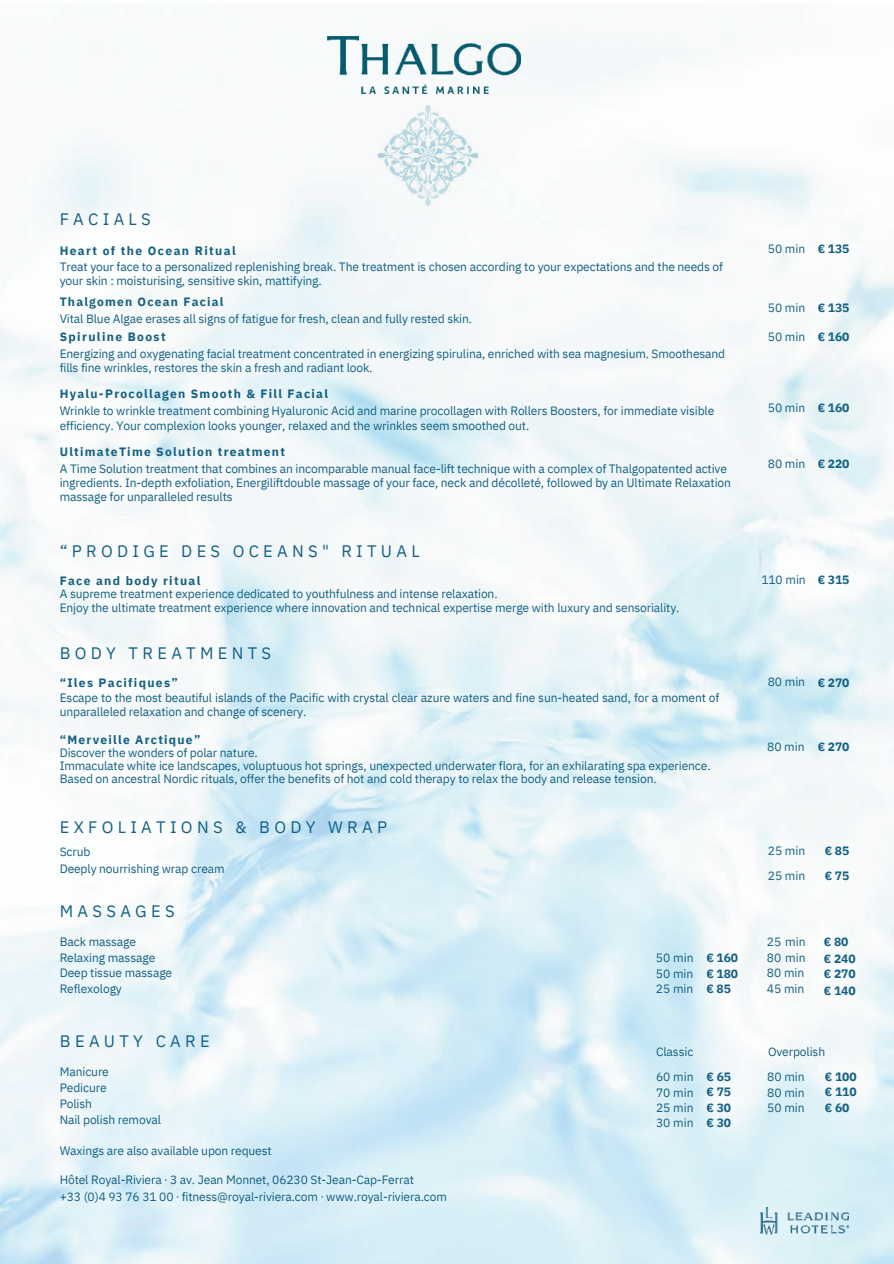
<style>
.page{position:relative;width:894px;height:1264px;background:#fff}
.page>*{position:absolute;margin:0;border:0;box-sizing:border-box;transform-origin:0 0}
.t1{font:16.65px "IBM Plex Sans";letter-spacing:.26em;color:#146082}
.t2{font:16.5px "IBM Plex Sans";letter-spacing:.26em;color:#146082}
.t3{font:12.15px "IBM Plex Sans";letter-spacing:-.01em;color:#146082}
.t4{font:700 12.15px "IBM Plex Sans";letter-spacing:.105em;color:#146082}
.t5{font:12px/15.8px "IBM Plex Sans";letter-spacing:-.01em;color:#146082}
.t6{font:700 12px/15.8px "IBM Plex Sans";letter-spacing:.105em;color:#146082}
.s1{font-weight:700}
.s2{font-family:"Liberation Serif"}
</style>
<div class="page">
<img style="left:0;top:36px;width:893px;height:1227px">
<img style="left:370px;top:100px;width:115px;height:114px">
<img style="left:327px;top:37px;width:193px;height:57px">
<img style="left:760px;top:1207px;width:88px;height:27px">
<h2 class="t2" style="left:60px;top:206px;width:93px">FACIALS</h2>
<p class="t6" style="left:60px;top:242px;width:177px">Heart of the Ocean Ritual</p>
<p class="t5" style="left:60px;top:258px;width:664px">Treat your face to a personalized replenishing break. The treatment is chosen according to your expectations and the needs of</p>
<p class="t3" style="left:60px;top:271px;width:263px">your skin : moisturising, sensitive skin, mattifying.</p>
<p class="t6" style="left:60px;top:293px;width:165px">Thalgomen Ocean Facial</p>
<p class="t5" style="left:60px;top:310px;width:414px">Vital Blue Algae erases all signs of fatigue for fresh, clean and fully rested skin.</p>
<p class="t6" style="left:60px;top:328px;width:107px">Spiruline Boost</p>
<p class="t5" style="left:60px;top:345px;width:667px;line-height:14.7px">Energizing and oxygenating facial treatment concentrated in energizing spirulina, enriched with sea magnesium. Smoothesand fills fine wrinkles, restores the skin a fresh and radiant look.</p>
<p class="t6" style="left:60px;top:385px;width:270px">Hyalu-Procollagen Smooth &amp; Fill Facial</p>
<p class="t5" style="left:60px;top:402px;width:656px;line-height:14.7px">Wrinkle to wrinkle treatment combining Hyaluronic Acid and marine procollagen with Rollers Boosters, for immediate visible efficiency. Your complexion looks younger, relaxed and the wrinkles seem smoothed out.</p>
<p class="t6" style="left:60px;top:442px;width:227px">UltimateTime Solution treatment</p>
<p class="t5" style="left:60px;top:460px;width:672px;line-height:14.7px">A Time Solution treatment that combines an incomparable manual face-lift technique with a complex of Thalgopatented active ingredients. In-depth exfoliation, Energiliftdouble massage of your face, neck and décolleté, followed by an Ultimate Relaxation</p>
<p class="t5" style="left:60px;top:487px;width:174px">massage for unparalleled results</p>
<h2 class="t2" style="left:60px;top:538px;width:361px">“PRODIGE DES OCEANS" RITUAL</h2>
<p class="t6" style="left:60px;top:571px;width:142px">Face and body ritual</p>
<p class="t5" style="left:60px;top:586px;width:621px;line-height:13.5px">A supreme treatment experience dedicated to youthfulness and intense relaxation.<br>Enjoy the ultimate treatment experience where innovation and technical expertise merge with luxury and sensoriality.</p>
<h2 class="t2" style="left:60px;top:640px;width:213px">BODY TREATMENTS</h2>
<p class="t5" style="left:767px;top:239px;width:39px">50 min</p>
<p class="t6" style="left:817px;top:239px;width:33px">€ 135</p>
<p class="t5" style="left:767px;top:299px;width:39px">50 min</p>
<p class="t5" style="left:767px;top:328px;width:39px">50 min</p>
<p class="t6" style="left:817px;top:299px;width:33px">€ 135</p>
<p class="t6" style="left:817px;top:328px;width:33px">€ 160</p>
<p class="t5" style="left:767px;top:398px;width:39px">50 min</p>
<p class="t6" style="left:817px;top:398px;width:33px">€ 160</p>
<p class="t5" style="left:767px;top:455px;width:39px">80 min</p>
<p class="t6" style="left:817px;top:455px;width:33px">€ 220</p>
<p class="t5" style="left:761px;top:571px;width:46px">110 min</p>
<p class="t6" style="left:817px;top:571px;width:33px">€ 315</p>
<p class="t4" style="left:60px;top:673px;width:120px">“Iles Pacifiques”</p>
<p class="t3" style="left:767px;top:673px;width:83px">80 min <span class="s1">€ 270</span></p>
<p class="t5" style="left:60px;top:689px;width:661px;line-height:14.1px">Escape to the most beautiful islands of the Pacific with crystal clear azure waters and fine sun-heated sand, for a moment of unparalleled relaxation and change of scenery.</p>
<p class="t6" style="left:60px;top:731px;width:142px">“Merveille Arctique”</p>
<p class="t5" style="left:60px;top:745px;width:652px;line-height:13px">Discover the wonders of polar nature.<br>Immaculate white ice landscapes, voluptuous hot springs, unexpected underwater flora, for an exhilarating spa experience.<br>Based on ancestral Nordic rituals, offer the benefits of hot and cold therapy to relax the body and release tension.</p>
<h2 class="t2" style="left:60px;top:814px;width:329px">EXFOLIATIONS &amp; BODY WRAP</h2>
<p class="t5" style="left:60px;top:842px;width:166px;line-height:16.8px">Scrub<br>Deeply nourrishing wrap cream</p>
<h1 class="t1" style="left:60px;top:898px;width:116px">MASSAGES</h1>
<p class="t5" style="left:60px;top:932px;width:114px">Back massage<br>Relaxing massage<br>Deep tissue massage<br>Reflexology</p>
<p class="t5" style="left:655px;top:949px;width:39px">50 min<br>50 min</p>
<p class="t6" style="left:706px;top:949px;width:33px">€ 160 € 180</p>
<p class="t5" style="left:655px;top:980px;width:77px">25 min <span class="s1">€ 85</span></p>
<p class="t5" style="left:767px;top:737px;width:39px">80 min</p>
<p class="t6" style="left:817px;top:737px;width:33px">€ 270</p>
<p class="t5" style="left:767px;top:841px;width:39px">25 min</p>
<p class="t6" style="left:824px;top:841px;width:26px">€ 85</p>
<p class="t5" style="left:767px;top:866px;width:39px">25 min</p>
<p class="t6" style="left:824px;top:866px;width:26px">€ 75</p>
<p class="t5" style="left:766px;top:932px;width:40px;text-align:justify">25 min 80 min 80 min 45 min</p>
<p class="t6" style="left:823px;top:932px;width:33px;line-height:16.8px">€ 80 € 240</p>
<p class="t6" style="left:823px;top:964px;width:33px;line-height:17.1px">€ 270 € 140</p>
<h2 class="t2" style="left:60px;top:1028px;width:151px">BEAUTY CARE</h2>
<p class="t5" style="left:60px;top:1063px;width:103px">Manicure<br>Pedicure<br>Polish<br>Nail polish removal</p>
<p class="t5" style="left:60px;top:1141px;width:213px">Waxings are also available upon request</p>
<p class="t5" style="left:60px;top:1170px;width:388px;line-height:16.8px">Hôtel Royal-Riviera <span class="s2">∙</span> 3 av. Jean Monnet, 06230 St-Jean-Cap-Ferrat<br>+33 (0)4 93 76 31 00 <span class="s2">∙</span> fitness@royal-riviera.com <span class="s2">∙</span> www.royal-riviera.com</p>
<p class="t5" style="left:656px;top:1042px;width:39px">Classic</p>
<p class="t5" style="left:767px;top:1042px;width:59px">Overpolish</p>
<p class="t5" style="left:656px;top:1068px;width:76px;line-height:15.1px">60 min<br>70 min<br>25 min <span class="s1">€ 30<br></span>30 min <span class="s1">€ 30</span></p>
<p class="t5" style="left:767px;top:1068px;width:39px;line-height:15.3px;text-align:justify">80 min 80 min 50 min</p>
<p class="t6" style="left:706px;top:1067px;width:26px">€ 65</p>
<p class="t6" style="left:824px;top:1067px;width:33px;line-height:15.3px">€ 100 € 110</p>
<p class="t6" style="left:706px;top:1083px;width:26px">€ 75</p>
<p class="t6" style="left:824px;top:1098px;width:26px">€ 60</p>
</div>
